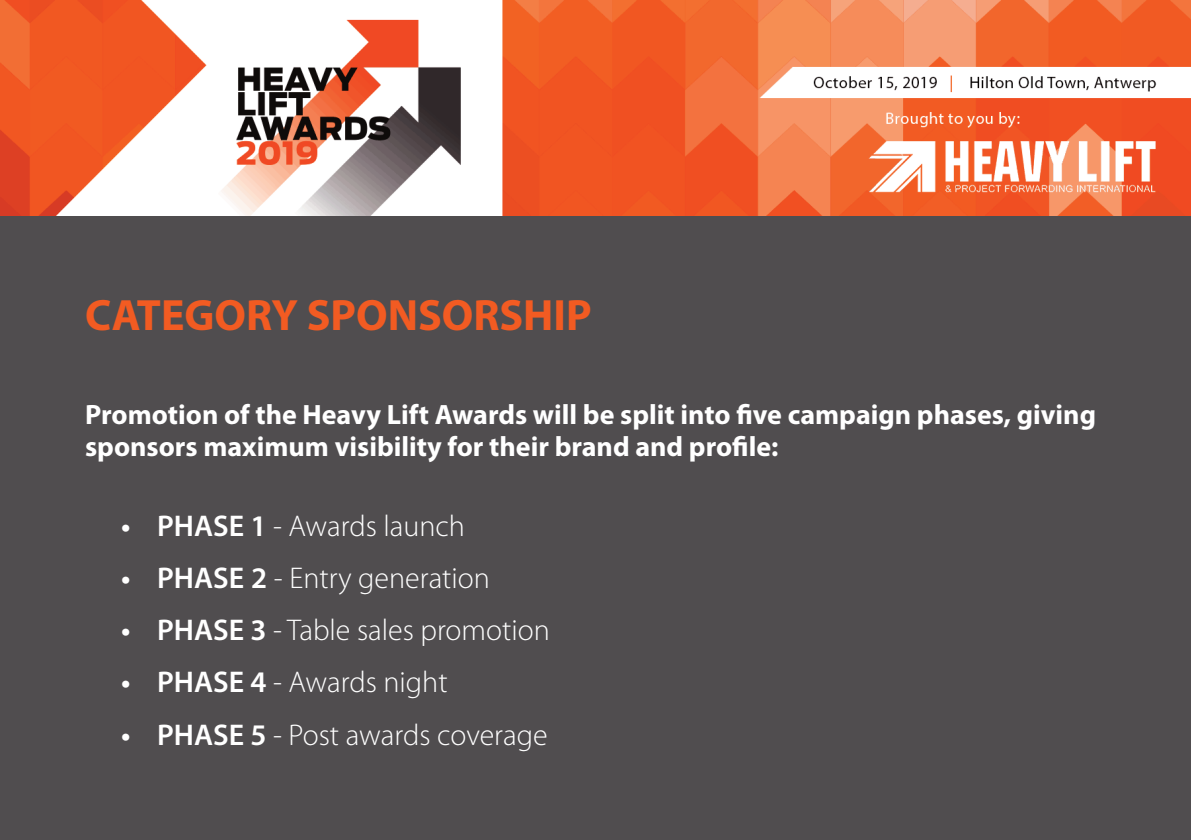
<style>
.page{position:relative;width:1191px;height:840px;background:#fff}
.page>*{position:absolute;margin:0;border:0;box-sizing:border-box;transform-origin:0 0}
.t1{font:700 44px "Myriad Pro";color:#f25b22}
.t2{font:300 30px "Myriad Pro";color:#fff}
.t3{font:700 28px/32px "Myriad Pro";color:#fff}
.s1{font-weight:600}
</style>
<div class="page">
<div style="left:0;top:0;width:1191px;height:839px;background:#504d4f"></div>
<img style="left:0;top:0;width:1191px;height:216px">
<h1 class="t1" style="left:85px;top:298px;width:508px">CATEGORY SPONSORSHIP</h1>
<p class="t3" style="left:85px;top:400px;width:1012px">Promotion of the Heavy Lift Awards will be split into five campaign phases, giving sponsors maximum visibility for their brand and profile:</p>
<p class="t2" style="left:121px;top:514px;width:345px"><span class="s1">• PHASE 1</span> - Awards launch</p>
<p class="t2" style="left:121px;top:566px;width:370px"><span class="s1">• PHASE 2</span> - Entry generation</p>
<p class="t2" style="left:121px;top:618px;width:430px"><span class="s1">• PHASE 3</span> - Table sales promotion</p>
<p class="t2" style="left:121px;top:670px;width:328px"><span class="s1">• PHASE 4</span> - Awards night</p>
<p class="t2" style="left:121px;top:722px;width:428px"><span class="s1">• PHASE 5</span> - Post awards coverage</p>
</div>
